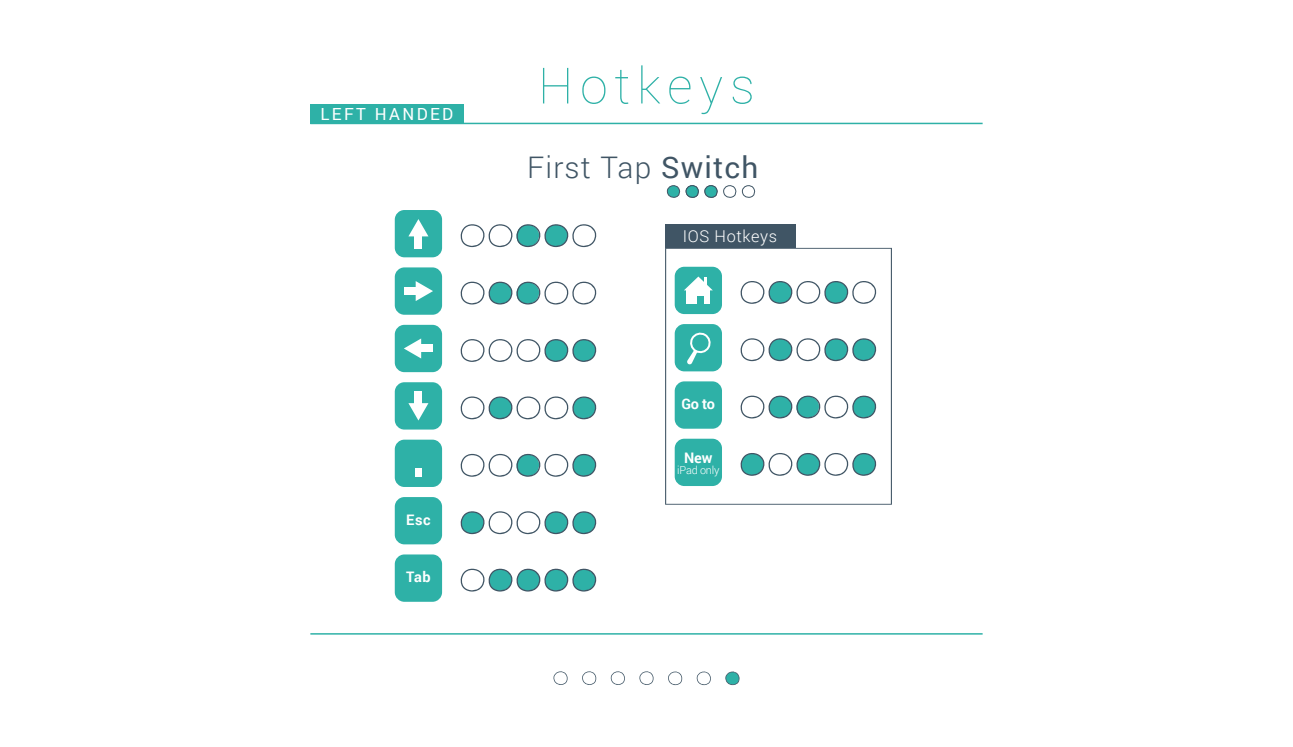
<style>
.page{position:relative;width:1293px;height:747px;background:#fff}
.page>*{position:absolute;margin:0;border:0;box-sizing:border-box;transform-origin:0 0}
.t1{font:100 50px "Roboto";letter-spacing:.14em;color:#2eb1a7}
.t2{font:300 29.75px "Roboto";letter-spacing:.04em;color:#405565}
.t3{font:16.7px "Roboto";letter-spacing:.14em;color:#fff}
.t4{font:300 16.35px "Roboto";letter-spacing:.04em;color:#fff}
.t5{font:700 14.5px "Roboto";letter-spacing:-.015em;color:#fff}
.t6{font:300 10.95px "Roboto";letter-spacing:-.02em;color:#fff}
.s1{font-weight:400}
</style>
<div class="page">
<div style="left:310px;top:104px;width:153px;height:20px;background:#2eb1a7"></div>
<svg style="left:665px;top:248px;width:227px;height:256px"></svg>
<div style="left:674px;top:381px;width:48px;height:47px;background:#2eb1a7;border-radius:10px"></div>
<svg style="left:740px;top:395px;width:137px;height:24px"></svg>
<div style="left:665px;top:224px;width:130px;height:24px;background:#405565"></div>
<div style="left:674px;top:267px;width:48px;height:47px;background:#2eb1a7;border-radius:10px"></div>
<svg style="left:740px;top:281px;width:137px;height:23px"></svg>
<div style="left:686px;top:290px;width:24px;height:14px;background:#fff"></div>
<div style="left:697px;top:296px;width:7px;height:8px;background:#2eb1a7"></div>
<svg style="left:684px;top:276px;width:29px;height:14px"></svg>
<div style="left:674px;top:324px;width:48px;height:47px;background:#2eb1a7;border-radius:10px"></div>
<svg style="left:740px;top:338px;width:137px;height:23px"></svg>
<svg style="left:687px;top:332px;width:24px;height:33px"></svg>
<div style="left:674px;top:438px;width:48px;height:48px;background:#2eb1a7;border-radius:10px"></div>
<svg style="left:739px;top:452px;width:138px;height:24px"></svg>
<svg style="left:666px;top:185px;width:89px;height:13px"></svg>
<svg style="left:639px;top:671px;width:15px;height:13px"></svg>
<svg style="left:668px;top:671px;width:14px;height:14px"></svg>
<svg style="left:696px;top:671px;width:15px;height:14px"></svg>
<svg style="left:725px;top:671px;width:15px;height:14px"></svg>
<svg style="left:582px;top:671px;width:14px;height:13px"></svg>
<svg style="left:553px;top:671px;width:15px;height:13px"></svg>
<svg style="left:610px;top:671px;width:15px;height:13px"></svg>
<hr style="left:310px;top:633px;width:672px;height:1px;background:#2eb1a7">
<hr style="left:310px;top:123px;width:672px;height:1px;background:#2eb1a7">
<div style="left:395px;top:267px;width:47px;height:48px;background:#2eb1a7;border-radius:10px"></div>
<div style="left:404px;top:287px;width:16px;height:8px;background:#fff"></div>
<svg style="left:416px;top:281px;width:17px;height:20px"></svg>
<div style="left:395px;top:325px;width:47px;height:47px;background:#2eb1a7;border-radius:10px"></div>
<div style="left:416px;top:344px;width:17px;height:8px;background:#fff"></div>
<svg style="left:404px;top:338px;width:17px;height:20px"></svg>
<div style="left:395px;top:382px;width:47px;height:47px;background:#2eb1a7;border-radius:10px"></div>
<div style="left:414px;top:391px;width:8px;height:17px;background:#fff"></div>
<svg style="left:408px;top:403px;width:20px;height:17px"></svg>
<div style="left:395px;top:210px;width:47px;height:47px;background:#2eb1a7;border-radius:10px"></div>
<div style="left:414px;top:232px;width:8px;height:16px;background:#fff"></div>
<svg style="left:408px;top:219px;width:20px;height:17px"></svg>
<div style="left:395px;top:554px;width:47px;height:47px;background:#2eb1a7;border-radius:10px"></div>
<div style="left:395px;top:439px;width:47px;height:48px;background:#2eb1a7;border-radius:10px"></div>
<div style="left:415px;top:468px;width:7px;height:8px;background:#fff"></div>
<div style="left:395px;top:497px;width:47px;height:47px;background:#2eb1a7;border-radius:10px"></div>
<svg style="left:460px;top:281px;width:137px;height:24px"></svg>
<svg style="left:460px;top:339px;width:137px;height:23px"></svg>
<svg style="left:460px;top:396px;width:137px;height:24px"></svg>
<svg style="left:460px;top:224px;width:137px;height:23px"></svg>
<svg style="left:460px;top:568px;width:137px;height:24px"></svg>
<svg style="left:460px;top:453px;width:137px;height:24px"></svg>
<svg style="left:460px;top:511px;width:137px;height:23px"></svg>
<p class="t3" style="left:321px;top:102px;width:134px">LEFT HANDED</p>
<p class="t5" style="left:406px;top:509px;width:26px">Esc</p>
<p class="t5" style="left:406px;top:567px;width:26px">Tab</p>
<h1 class="t1" style="left:538px;top:51px;width:218px">Hotkeys</h1>
<p class="t2" style="left:527px;top:147px;width:233px">First Tap <span class="s1">Switch</span></p>
<p class="t4" style="left:682px;top:225px;width:96px">IOS Hotkeys</p>
<p class="t5" style="left:681px;top:394px;width:35px">Go to</p>
<p class="t5" style="left:684px;top:447px;width:30px">New</p>
<p class="t6" style="left:677px;top:462px;width:44px">iPad only</p>
</div>
